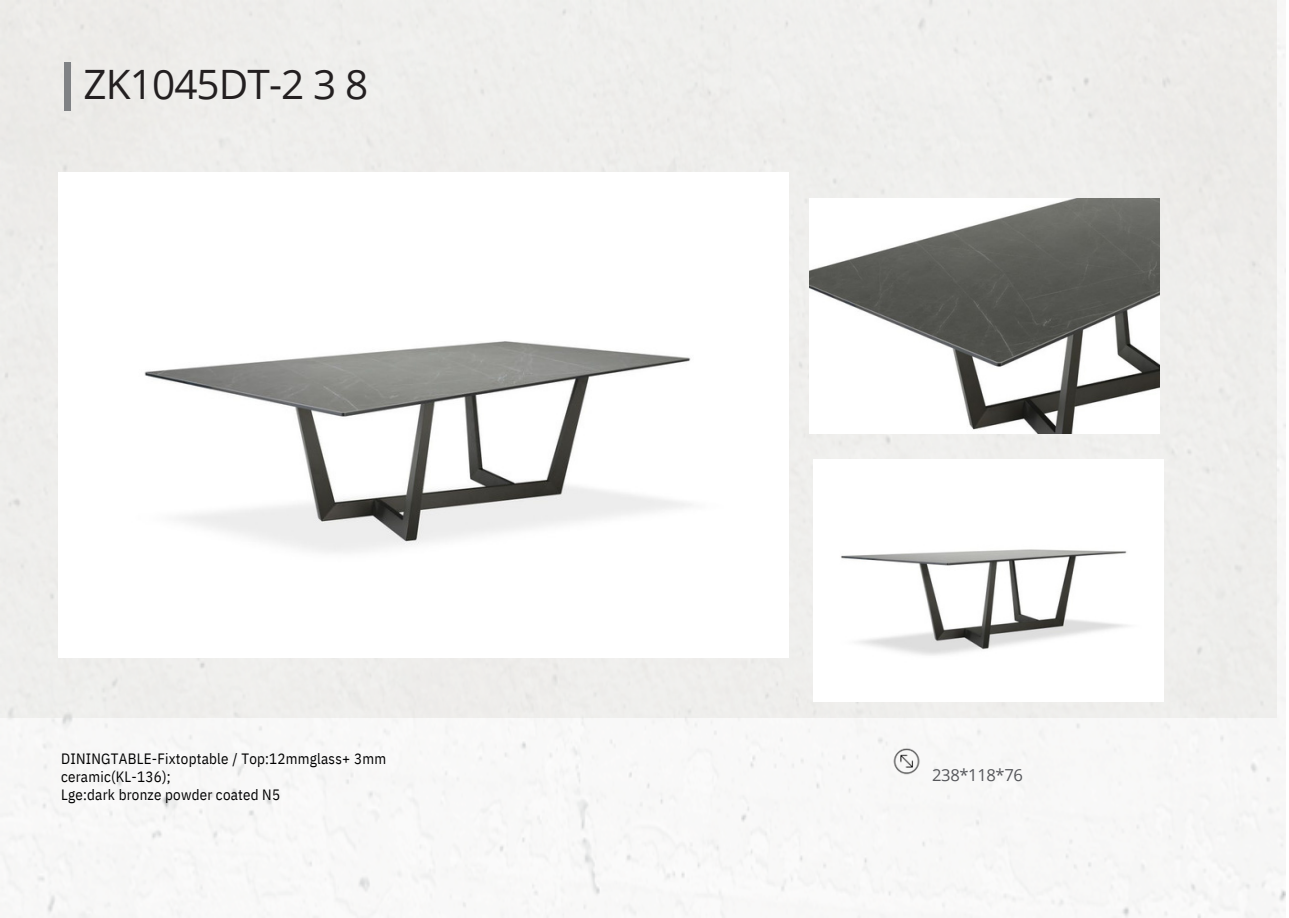
<style>
.page{position:relative;width:1289px;height:918px;background:#fff}
.page>*{position:absolute;margin:0;border:0;box-sizing:border-box;transform-origin:0 0}
.t1{font:40.5px "Open Sans";letter-spacing:-.02em;color:#231f20}
.t2{font:16.5px "Open Sans";letter-spacing:-.02em;color:#56575b}
.t3{font:15px/18px "IBM Plex Sans Cond";letter-spacing:.015em;color:#000}
</style>
<div class="page">
<img style="left:0;top:0;width:1285px;height:918px">
<div style="left:0;top:0;width:1276px;height:718px;background:#eeeeec"></div>
<img style="left:58px;top:173px;width:730px;height:484px">
<img style="left:809px;top:199px;width:350px;height:235px">
<img style="left:813px;top:459px;width:350px;height:242px">
<div style="left:64px;top:62px;width:7px;height:49px;background:#808285"></div>
<img style="left:889px;top:747px;width:34px;height:28px">
<p class="t1" style="left:84px;top:56px;width:286px">ZK1045DT-2 3 8</p>
<p class="t3" style="left:61px;top:750px;width:326px">DININGTABLE-Fixtoptable / Top:12mmglass+ 3mm ceramic(KL-136);</p>
<p class="t3" style="left:61px;top:786px;width:220px">Lge:dark bronze powder coated N5</p>
<p class="t2" style="left:932px;top:764px;width:92px">238*118*76</p>
</div>
